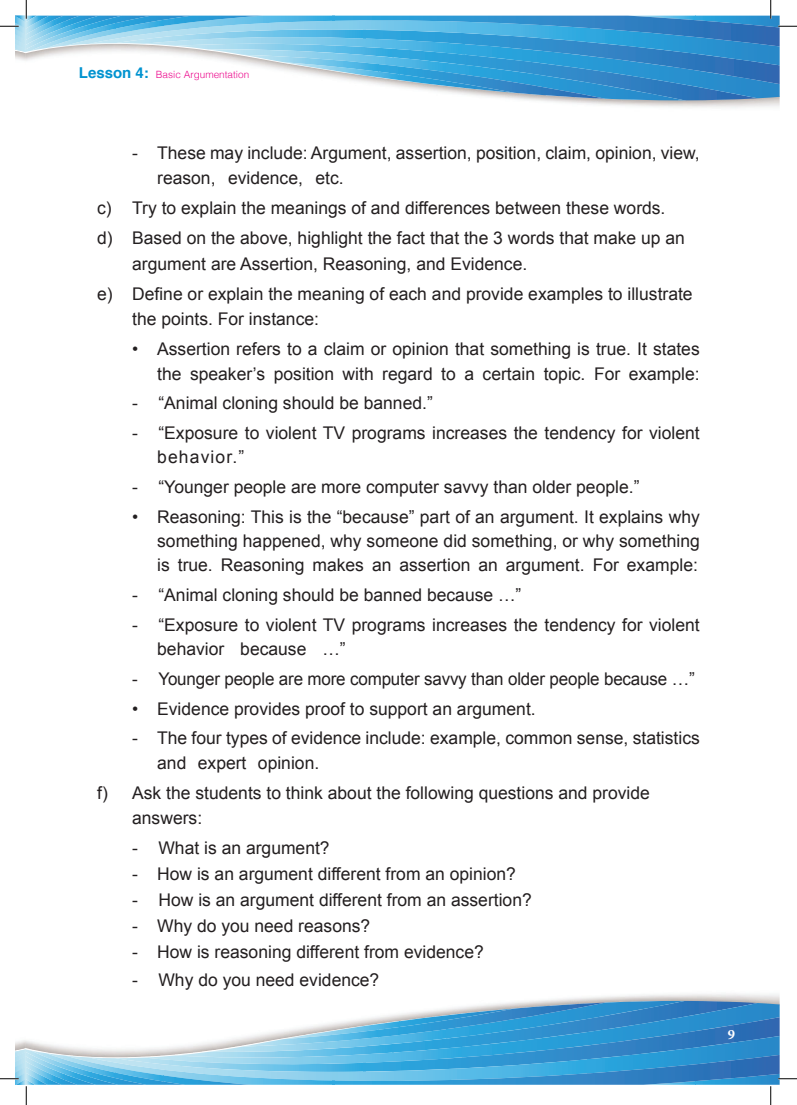
<style>
.page{position:relative;width:797px;height:1105px;background:#fff}
.page>*{position:absolute;margin:0;border:0;box-sizing:border-box;transform-origin:0 0}
.t1{font:700 20px "Adobe Arabic";color:#fff}
.t2{font:17.5px/24.4px "Arial";color:#231f20}
.t3{font:300 10px "Helvetica";color:#ed088d}
.s1{font-weight:700;font-size:15px;color:#0093d0}
</style>
<div class="page">
<svg style="left:0;top:0;width:797px;height:100px"></svg>
<svg style="left:0;top:1001px;width:797px;height:104px"></svg>
<p class="t3" style="left:79px;top:66px;width:172px"><span class="s1">Lesson 4:</span> Basic Argumentation</p>
<p class="t2" style="left:157px;top:141px;width:544px;text-indent:-25px">- These may include: Argument, assertion, position, claim, opinion, view, reason, evidence, etc.</p>
<p class="t2" style="left:97px;top:193px;width:589px;line-height:30.2px">c) Try to explain the meanings of and differences between these words. d) Based on the above, highlight the fact that the 3 words that make up an</p>
<p class="t2" style="left:97px;top:248px;width:597px;line-height:30.2px;text-indent:35px">argument are Assertion, Reasoning, and Evidence.<br>e) Define or explain the meaning of each and provide examples to illustrate</p>
<p class="t2" style="left:132px;top:307px;width:188px">the points. For instance:</p>
<p class="t2" style="left:132px;top:336px;width:569px;line-height:25px;text-align:right">• Assertion refers to a claim or opinion that something is true. It states the speaker’s position with regard to a certain topic. For example:</p>
<p class="t2" style="left:132px;top:391px;width:302px">- “Animal cloning should be banned.”</p>
<p class="t2" style="left:157px;top:421px;width:544px;text-indent:-25px">- “Exposure to violent TV programs increases the tendency for violent behavior.”</p>
<p class="t2" style="left:132px;top:475px;width:509px">- “Younger people are more computer savvy than older people.”</p>
<p class="t2" style="left:157px;top:505px;width:544px;text-align:justify;text-indent:-25px">• Reasoning: This is the “because” part of an argument. It explains why something happened, why someone did something, or why something is true. Reasoning makes an assertion an argument. For example:</p>
<p class="t2" style="left:132px;top:583px;width:391px">- “Animal cloning should be banned because …”</p>
<p class="t2" style="left:157px;top:613px;width:544px;text-indent:-25px">- “Exposure to violent TV programs increases the tendency for violent behavior because …”</p>
<p class="t2" style="left:132px;top:667px;width:564px">- Younger people are more computer savvy than older people because …”</p>
<p class="t2" style="left:132px;top:696px;width:405px">• Evidence provides proof to support an argument.</p>
<p class="t2" style="left:157px;top:726px;width:544px;text-indent:-25px">- The four types of evidence include: example, common sense, statistics and expert opinion.</p>
<p class="t2" style="left:132px;top:780px;width:519px;line-height:25px;text-indent:-35px">f) Ask the students to think about the following questions and provide answers:</p>
<p class="t2" style="left:132px;top:835px;width:199px">- What is an argument?</p>
<p class="t2" style="left:132px;top:861px;width:385px">- How is an argument different from an opinion?</p>
<p class="t2" style="left:132px;top:888px;width:401px">- How is an argument different from an assertion?</p>
<p class="t2" style="left:132px;top:914px;width:240px">- Why do you need reasons?</p>
<p class="t2" style="left:132px;top:940px;width:353px">- How is reasoning different from evidence?</p>
<p class="t2" style="left:132px;top:968px;width:249px">- Why do you need evidence?</p>
<p class="t1" style="left:728px;top:1021px;width:9px">9</p>
</div>
